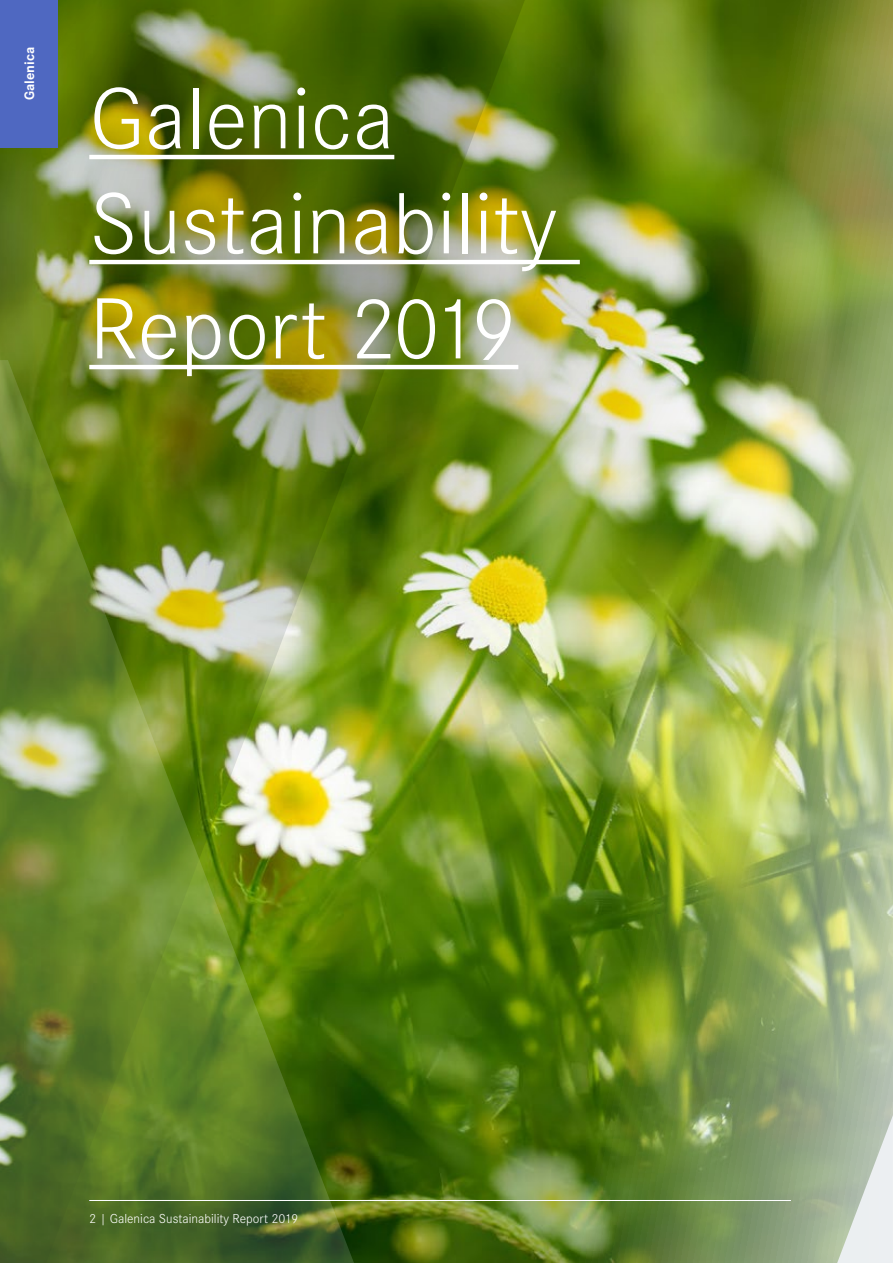
<style>
.page{position:relative;width:893px;height:1263px;background:#fff}
.page>*{position:absolute;margin:0;border:0;box-sizing:border-box;transform-origin:0 0}
.t1{font:300 90px/105px "Corporate S";color:#fff}
.t2{font:700 14.25px "Corporate S";color:#fff}
.t3{font:300 13.5px "Corporate S";color:#fff}
</style>
<div class="page">
<img style="left:530px;top:0;width:363px;height:1263px">
<img style="left:359px;top:666px;width:171px;height:597px">
<img style="left:0;top:666px;width:359px;height:597px">
<img style="left:0;top:0;width:765px;height:666px">
<hr style="left:89px;top:1200px;width:702px;height:1px;background:#fff">
<hr style="left:89px;top:155px;width:305px;height:4px;background:#fff">
<hr style="left:89px;top:260px;width:491px;height:4px;background:#fff">
<hr style="left:89px;top:365px;width:429px;height:4px;background:#fff">
<div style="left:0;top:0;width:58px;height:148px;background:#4f68c1"></div>
<p class="t2" style="left:21px;top:100px;width:55px;rotate:-90deg">Galenica</p>
<h1 class="t1" style="left:89px;top:67px;width:469px">Galenica<br>Sustainability<br>Report 2019</h1>
<p class="t3" style="left:89px;top:1210px;width:211px">2 | Galenica Sustainability Report 2019</p>
</div>
